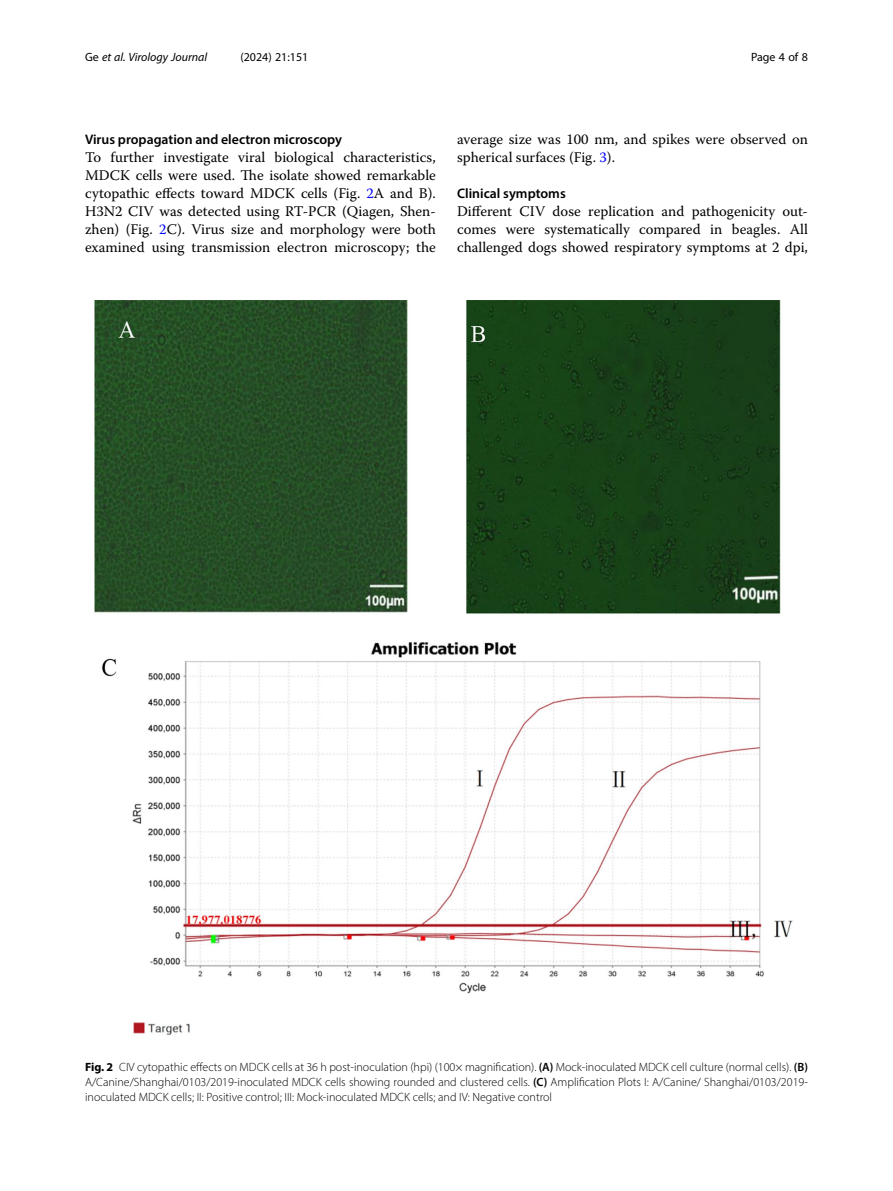
<style>
.page{position:relative;width:893px;height:1191px;background:#fff}
.page>*{position:absolute;margin:0;border:0;box-sizing:border-box;transform-origin:0 0}
.Body_Text{font:14.7px/18px "Warnock Pro";color:#000;text-align:justify}
.Head_2{font:600 13.8px "Myriad Pro";color:#000}
.Figure_Caption{font:300 12px/15px "Myriad Pro";color:#000;text-align:justify}
.t1{font:italic 12px "Myriad Pro";color:#000}
.t2{font:12px "Myriad Pro";color:#000}
.s1{font-style:normal}
.s2{color:#00f}
.s3{font-weight:700}
.s4{font-weight:600}
</style>
<div class="page">
<img style="left:94px;top:301px;width:699px;height:734px">
<p class="t1" style="left:85px;top:50px;width:124px"><span class="s1">Ge</span> et al. Virology Journal</p>
<p class="t2" style="left:240px;top:50px;width:70px">(2024) 21:151</p>
<p class="t2" style="left:751px;top:50px;width:58px">Page 4 of 8</p>
<p class="Head_2" style="left:85px;top:131px;width:258px">Virus propagation and electron microscopy</p>
<p class="Body_Text" style="left:85px;top:148px;width:352px">To further investigate viral biological characteristics, MDCK cells were used. The isolate showed remarkable cytopathic effects toward MDCK cells (Fig. <span class="s2">2</span>A and B).<br>H3N2 CIV was detected using RT-PCR (Qiagen, Shen&shy;zhen) (Fig. <span class="s2">2</span>C). Virus size and morphology were both examined using transmission electron microscopy; the</p>
<p class="Body_Text" style="left:457px;top:130px;width:352px">average size was 100 nm, and spikes were observed on spherical surfaces (Fig. <span class="s2">3</span>).</p>
<p class="Head_2" style="left:457px;top:185px;width:110px">Clinical symptoms</p>
<p class="Body_Text" style="left:457px;top:202px;width:352px">Different CIV dose replication and pathogenicity out&shy;comes were systematically compared in beagles. All challenged dogs showed respiratory symptoms at 2 dpi,</p>
<p class="Figure_Caption" style="left:85px;top:1059px;width:724px"><span class="s3">Fig. 2</span> CIV cytopathic effects on MDCK cells at 36 h post-inoculation (hpi) (100× magnification). <span class="s4">(A)</span> Mock-inoculated MDCK cell culture (normal cells). <span class="s4">(B)<br></span>A/Canine/Shanghai/0103/2019-inoculated MDCK cells showing rounded and clustered cells. <span class="s4">(C)</span> Amplification Plots I: A/Canine/ Shanghai/0103/2019- inoculated MDCK cells; II: Positive control; III: Mock-inoculated MDCK cells; and IV: Negative control</p>
</div>
